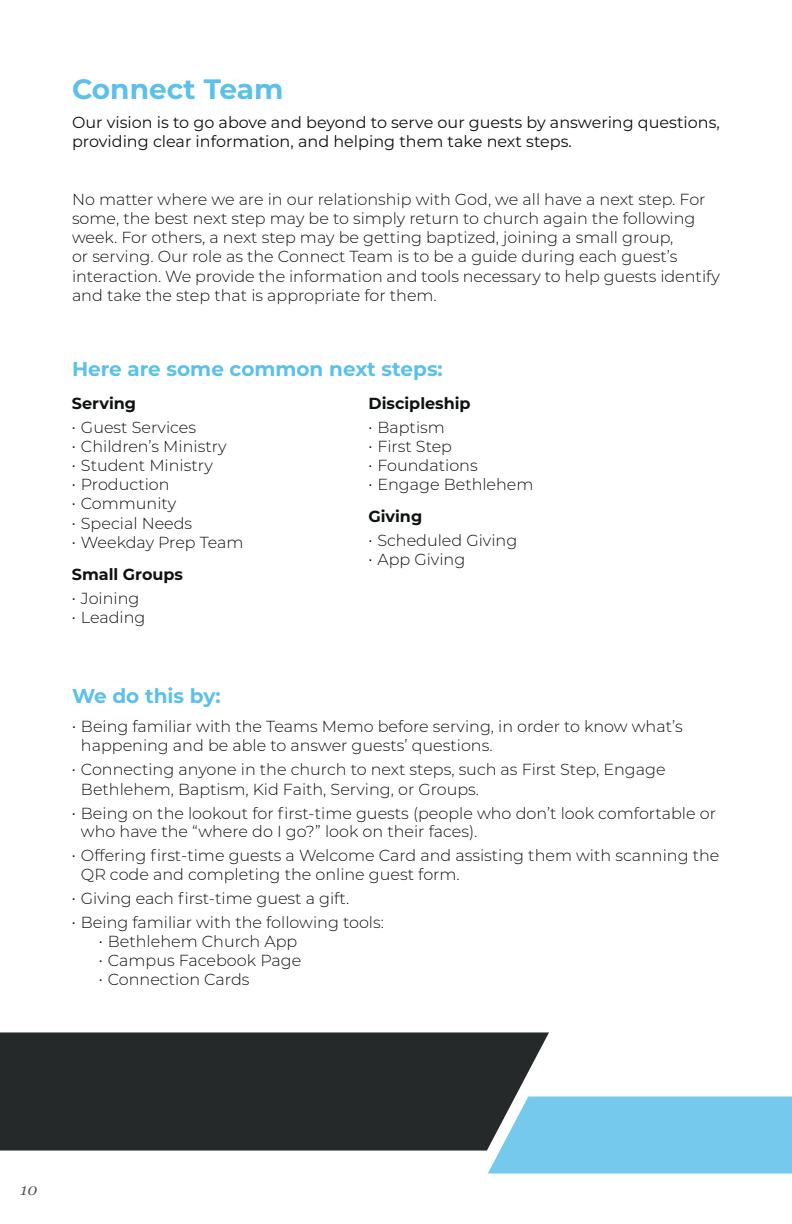
<style>
.page{position:relative;width:792px;height:1224px;background:#fff}
.page>*{position:absolute;margin:0;border:0;box-sizing:border-box;transform-origin:0 0}
.t1{font:700 28px "Montserrat";color:#5bc0ea}
.t2{font:700 20px "Montserrat";color:#5bc0ea}
.t3{font:300 16px/19.2px "Montserrat";color:#0e1112}
.t4{font:16px/19.2px "Montserrat";color:#0e1112}
.t5{font:700 16px/24px "Montserrat";color:#0e1112}
.t6{font:italic 16px "Georgia";color:#57585a}
.s1{font-weight:700}
.s2{font-family:"Gotham";font-weight:400}
.s3{font-weight:300}
</style>
<div class="page">
<div style="left:0;top:1032px;width:549px;height:119px;background:#26292a"></div>
<svg style="left:488px;top:1096px;width:304px;height:78px;background:#78c6e7"></svg>
<h1 class="t1" style="left:72px;top:69px;width:213px">Connect Team</h1>
<p class="t4" style="left:72px;top:112px;width:649px">Our vision is to go above and beyond to serve our guests by answering questions, providing clear information, and helping them take next steps.</p>
<p class="t3" style="left:72px;top:189px;width:650px">No matter where we are in our relationship with God, we all have a next step. For some, the best next step may be to simply return to church again the following week. For others, a next step may be getting baptized, joining a small group,<br>or serving. Our role as the Connect Team is to be a guide during each guest’s interaction. We provide the information and tools necessary to help guests identify and take the step that is appropriate for them.</p>
<p class="t2" style="left:72px;top:355px;width:372px">Here are some common next steps:</p>
<p class="t3" style="left:72px;top:390px;width:126px;line-height:24px"><span class="s1">Serving<br></span><span class="s2">·</span> Guest Services</p>
<p class="t3" style="left:72px;top:436px;width:173px"><span class="s2">·</span> Children’s Ministry<br><span class="s2">·</span> Student Ministry<br><span class="s2">·</span> Production<br><span class="s2">·</span> Community<br><span class="s2">·</span> Special Needs<br><span class="s2">·</span> Weekday Prep Team</p>
<p class="t5" style="left:72px;top:561px;width:113px">Small Groups <span class="s2">·</span> <span class="s3">Joining</span></p>
<p class="t3" style="left:72px;top:607px;width:75px"><span class="s2">·</span> Leading</p>
<p class="t5" style="left:369px;top:390px;width:104px">Discipleship <span class="s2">·</span> <span class="s3">Baptism</span></p>
<p class="t3" style="left:368px;top:436px;width:167px"><span class="s2">·</span> First Step<br><span class="s2">·</span> Foundations<br><span class="s2">·</span> Engage Bethlehem</p>
<p class="t3" style="left:368px;top:504px;width:150px;line-height:24px"><span class="s1">Giving<br></span><span class="s2">·</span> Scheduled Giving</p>
<p class="t3" style="left:368px;top:550px;width:98px"><span class="s2">·</span> App Giving</p>
<p class="t2" style="left:72px;top:682px;width:150px">We do this by:</p>
<p class="t3" style="left:81px;top:716px;width:603px;text-indent:-9px"><span class="s2">·</span> Being familiar with the Teams Memo before serving, in order to know what’s happening and be able to answer guests’ questions.</p>
<p class="t3" style="left:81px;top:760px;width:586px;text-indent:-9px"><span class="s2">·</span> Connecting anyone in the church to next steps, such as First Step, Engage<br>Bethlehem, Baptism, Kid Faith, Serving, or Groups.</p>
<p class="t3" style="left:81px;top:803px;width:637px;line-height:18px;text-indent:-9px"><span class="s2">·</span> Being on the lookout for first-time guests (people who don’t look comfortable or who have the “where do I go?” look on their faces).</p>
<p class="t3" style="left:81px;top:845px;width:640px;text-indent:-9px"><span class="s2">·</span> Offering first-time guests a Welcome Card and assisting them with scanning the<br>QR code and completing the online guest form.</p>
<p class="t3" style="left:72px;top:886px;width:314px;line-height:24px"><span class="s2">·</span> Giving each first-time guest a gift.<br><span class="s2">·</span> Being familiar with the following tools:</p>
<p class="t3" style="left:99px;top:931px;width:204px"><span class="s2">·</span> Bethlehem Church App <span class="s2">·</span> Campus Facebook Page <span class="s2">·</span> Connection Cards</p>
<p class="t6" style="left:21px;top:1177px;width:18px">10</p>
</div>
